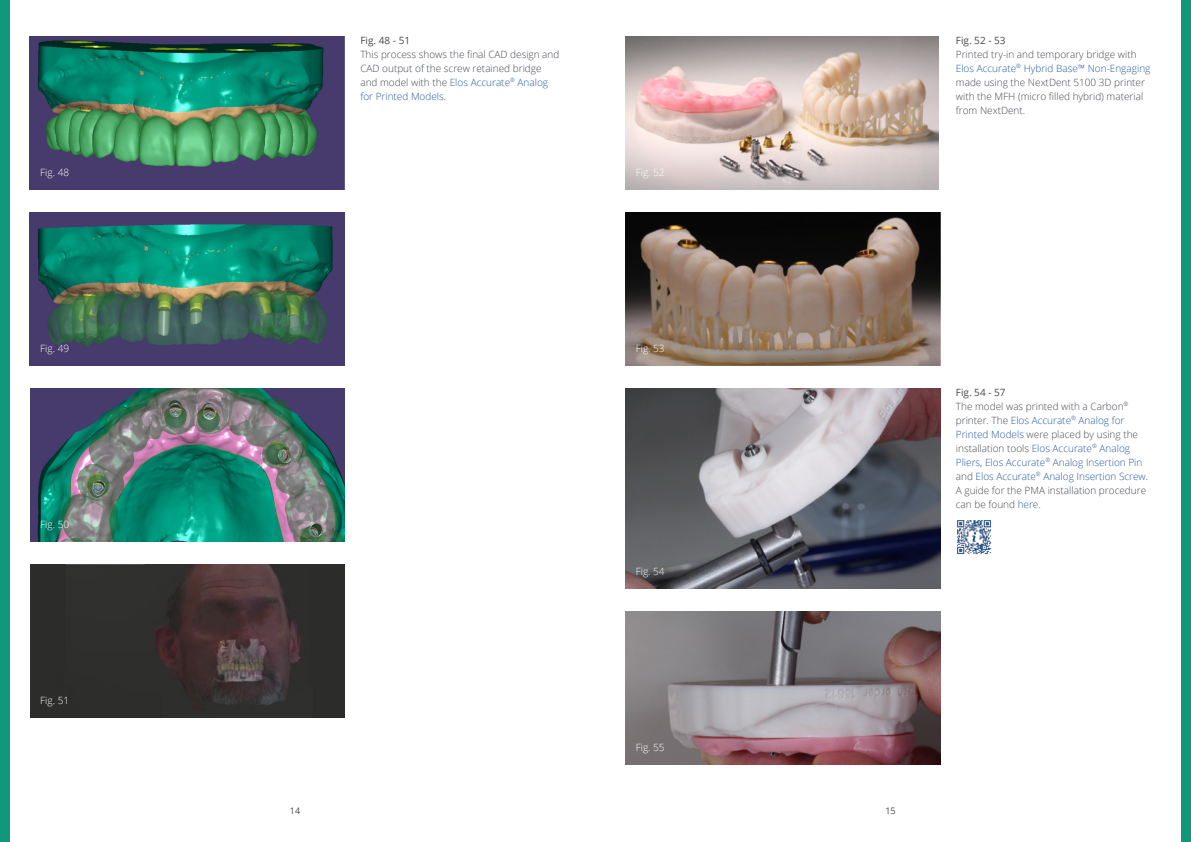
<style>
.page{position:relative;width:1191px;height:842px;background:#fff}
.page>*{position:absolute;margin:0;border:0;box-sizing:border-box;transform-origin:0 0}
.t1{font:300 10px/14px "Open Sans";color:#474951}
.t2{font:300 10px "Open Sans";color:#fff}
.t3{font:10px "Open Sans";color:#474951}
.t4{font:9px "Open Sans";color:#474951}
.s1{color:#275b9b}
.s2{font-weight:400}
</style>
<div class="page">
<img style="left:30px;top:36px;width:314px;height:153px">
<img style="left:30px;top:212px;width:314px;height:153px">
<img style="left:30px;top:388px;width:314px;height:153px">
<img style="left:30px;top:564px;width:314px;height:153px">
<div style="left:0;top:0;width:10px;height:842px;background:#12977a"></div>
<img style="left:625px;top:36px;width:313px;height:153px">
<img style="left:625px;top:212px;width:315px;height:153px">
<img style="left:625px;top:388px;width:315px;height:200px">
<img style="left:625px;top:611px;width:315px;height:153px">
<img style="left:957px;top:520px;width:34px;height:35px">
<div style="left:1181px;top:0;width:10px;height:842px;background:#12977a"></div>
<p class="t2" style="left:40px;top:166px;width:30px">Fig. 48</p>
<p class="t2" style="left:40px;top:342px;width:30px">Fig. 49</p>
<p class="t2" style="left:40px;top:518px;width:30px">Fig. 50</p>
<p class="t2" style="left:40px;top:694px;width:30px">Fig. 51</p>
<p class="t3" style="left:360px;top:33px;width:51px">Fig. 48 - 51</p>
<p class="t1" style="left:360px;top:47px;width:201px">This process shows the final CAD design and CAD output of the screw retained bridge and model with the <span class="s1">Elos Accurate</span><sup>®</sup> <span class="s1">Analog for Printed Models</span>.</p>
<p class="t2" style="left:636px;top:166px;width:30px">Fig. 52</p>
<p class="t2" style="left:636px;top:342px;width:30px">Fig. 53</p>
<p class="t4" style="left:290px;top:805px;width:12px">14</p>
<p class="t2" style="left:636px;top:565px;width:30px">Fig. 54</p>
<p class="t2" style="left:636px;top:741px;width:30px">Fig. 55</p>
<p class="t3" style="left:956px;top:33px;width:51px">Fig. 52 - 53</p>
<p class="t1" style="left:956px;top:47px;width:196px">Printed try-in and temporary bridge with <span class="s1">Elos Accurate</span><sup>®</sup> <span class="s1">Hybrid Base™ Non-Engaging </span>made using the NextDent 5100 3D printer with the MFH (micro filled hybrid) material from NextDent.</p>
<p class="t1" style="left:956px;top:385px;width:194px"><span class="s2">Fig. 54 - 57<br></span>The model was printed with a Carbon<sup>® </sup>printer. The <span class="s1">Elos Accurate</span><sup>®</sup> <span class="s1">Analog for Printed Models</span> were placed by using the installation tools <span class="s1">Elos Accurate</span><sup>®</sup> <span class="s1">Analog Pliers</span>, <span class="s1">Elos Accurate</span><sup>®</sup> <span class="s1">Analog Insertion Pin </span>and <span class="s1">Elos Accurate</span><sup>®</sup> <span class="s1">Analog Insertion Screw</span>.<br>A guide for the PMA installation procedure can be found <span class="s1">here</span>.</p>
<p class="t4" style="left:885px;top:805px;width:12px">15</p>
</div>
